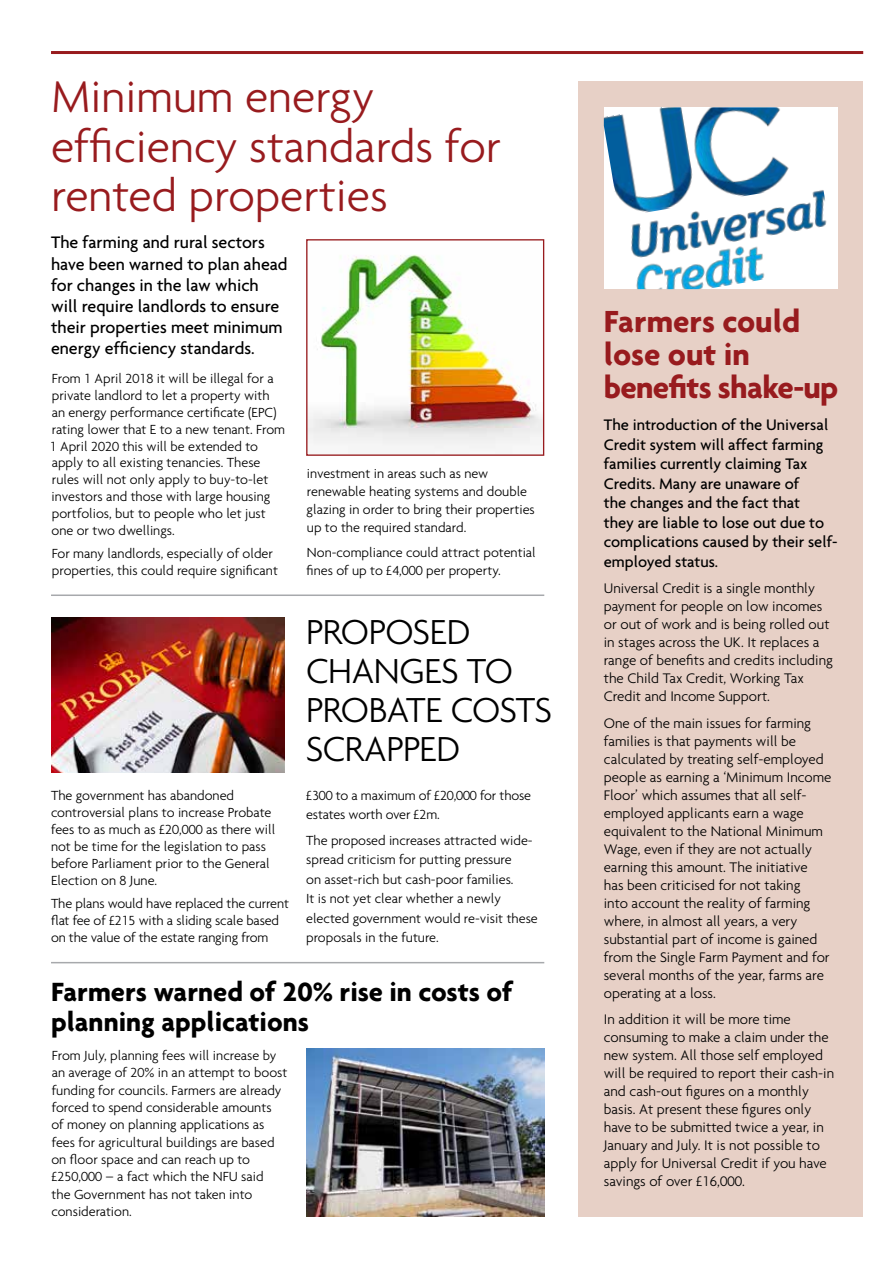
<style>
.page{position:relative;width:893px;height:1263px;background:#fff}
.page>*{position:absolute;margin:0;border:0;box-sizing:border-box;transform-origin:0 0}
.t1{font:300 48px/49.5px "Agenda";color:#981b1e}
.t2{font:300 37.5px/39px "Agenda";letter-spacing:-.01em;color:#000}
.t3{font:700 33px/33px "Agenda";letter-spacing:-.005em;color:#981b1e}
.t4{font:700 28.5px/30px "Agenda";color:#000}
.t5{font:500 18px/21px "Agenda";color:#000}
.t6{font:500 16.5px/19.5px "Agenda";color:#000}
.t7{font:300 15px/18px "Agenda";color:#000}
.t8{font:300 14.25px/17px "Agenda";color:#000}
</style>
<div class="page">
<div style="left:578px;top:81px;width:285px;height:1135px;background:#e7d0c6"></div>
<hr style="left:51px;top:51px;width:812px;height:3px;background:#981b1e">
<div style="left:604px;top:107px;width:234px;height:182px;background:#fff"></div>
<img style="left:604px;top:107px;width:185px;height:89px">
<img style="left:618px;top:180px;width:209px;height:109px">
<hr style="left:51px;top:962px;width:493px;height:1px;background:#a7a9ac">
<img style="left:306px;top:1048px;width:238px;height:168px">
<img style="left:308px;top:254px;width:234px;height:195px">
<div style="left:306px;top:239px;width:238px;height:217px;border:1px solid #981b1e"></div>
<hr style="left:51px;top:594px;width:493px;height:2px;background:#a7a9ac">
<img style="left:51px;top:617px;width:234px;height:155px">
<h1 class="t1" style="left:51px;top:71px;width:452px">Minimum energy efficiency standards for rented properties</h1>
<p class="t5" style="left:51px;top:232px;width:238px">The farming and rural sectors have been warned to plan ahead for changes in the law which will require landlords to ensure their properties meet minimum energy efficiency standards.</p>
<p class="t8" style="left:50px;top:370px;width:237px">From 1 April 2018 it will be illegal for a private landlord to let a property with<br>an energy performance certificate (EPC) rating lower that E to a new tenant. From 1 April 2020 this will be extended to apply to all existing tenancies. These rules will not only apply to buy-to-let investors and those with large housing portfolios, but to people who let just one or two dwellings.</p>
<p class="t8" style="left:52px;top:545px;width:228px">For many landlords, especially of older properties, this could require significant</p>
<p class="t8" style="left:51px;top:786px;width:226px">The government has abandoned controversial plans to increase Probate fees to as much as £20,000 as there will not be time for the legislation to pass before Parliament prior to the General Election on 8 June.</p>
<p class="t8" style="left:51px;top:895px;width:239px">The plans would have replaced the current flat fee of £215 with a sliding scale based on the value of the estate ranging from</p>
<p class="t8" style="left:307px;top:464px;width:230px;line-height:18.3px">investment in areas such as new renewable heating systems and double glazing in order to bring their properties up to the required standard.</p>
<p class="t8" style="left:306px;top:543px;width:231px;line-height:18.3px">Non-compliance could attract potential fines of up to £4,000 per property.</p>
<h2 class="t2" style="left:306px;top:612px;width:248px">PROPOSED<br>CHANGES TO<br>PROBATE COSTS<br>SCRAPPED</h2>
<p class="t8" style="left:306px;top:785px;width:226px;line-height:19.4px">£300 to a maximum of £20,000 for those estates worth over £2m.</p>
<p class="t8" style="left:306px;top:830px;width:233px;line-height:19.4px">The proposed increases attracted wide&shy;spread criticism for putting pressure<br>on asset-rich but cash-poor families.<br>It is not yet clear whether a newly elected government would re-visit these proposals in the future.</p>
<h3 class="t4" style="left:51px;top:976px;width:463px">Farmers warned of 20% rise in costs of planning applications</h3>
<p class="t8" style="left:51px;top:1046px;width:237px;line-height:17.4px">From July, planning fees will increase by an average of 20% in an attempt to boost funding for councils. Farmers are already forced to spend considerable amounts<br>of money on planning applications as fees for agricultural buildings are based on floor space and can reach up to £250,000 – a fact which the NFU said<br>the Government has not taken into consideration.</p>
<h3 class="t3" style="left:604px;top:304px;width:236px">Farmers could lose out in benefits shake-up</h3>
<p class="t6" style="left:604px;top:415px;width:235px">The introduction of the Universal<br>Credit system will affect farming families currently claiming Tax<br>Credits. Many are unaware of<br>the changes and the fact that<br>they are liable to lose out due to complications caused by their self&shy;employed status.</p>
<p class="t7" style="left:604px;top:579px;width:231px">Universal Credit is a single monthly payment for people on low incomes or out of work and is being rolled out in stages across the UK. It replaces a range of benefits and credits including the Child Tax Credit, Working Tax Credit and Income Support.</p>
<p class="t7" style="left:604px;top:714px;width:229px">One of the main issues for farming families is that payments will be calculated by treating self-employed people as earning a ‘Minimum Income Floor’ which assumes that all self&shy;employed applicants earn a wage equivalent to the National Minimum Wage, even if they are not actually earning this amount. The initiative<br>has been criticised for not taking<br>into account the reality of farming where, in almost all years, a very substantial part of income is gained from the Single Farm Payment and for several months of the year, farms are operating at a loss.</p>
<p class="t7" style="left:604px;top:1010px;width:232px">In addition it will be more time consuming to make a claim under the new system. All those self employed will be required to report their cash-in and cash-out figures on a monthly basis. At present these figures only have to be submitted twice a year, in January and July. It is not possible to apply for Universal Credit if you have savings of over £16,000.</p>
</div>
